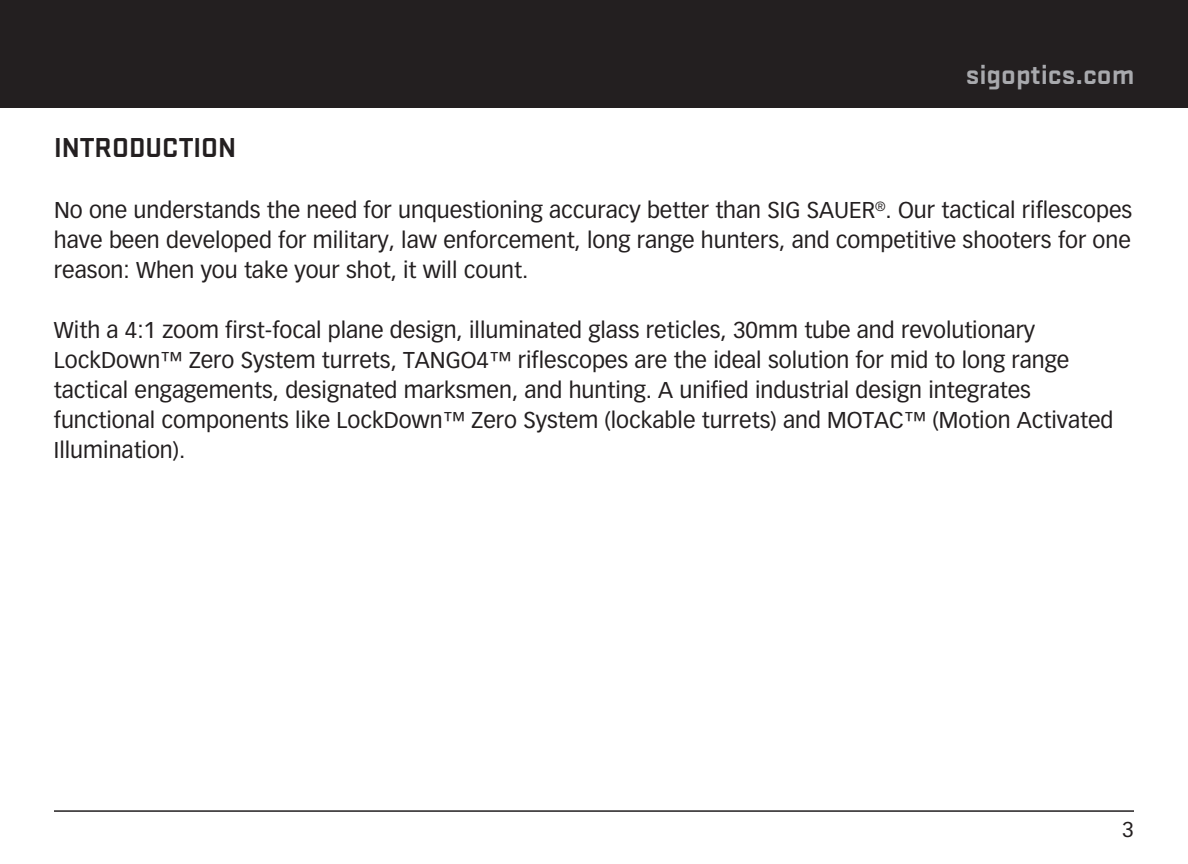
<style>
.page{position:relative;width:1188px;height:864px;background:#fff}
.page>*{position:absolute;margin:0;border:0;box-sizing:border-box;transform-origin:0 0}
.t1{font:700 28.5px "Stratum 2";color:#a8a9ad}
.t2{font:700 28.5px "Stratum 2";color:#231f20}
.t3{font:22.5px/30px "Vectora LH";color:#231f20;text-align:justify}
.t4{font:21px "Vectora LH";color:#231f20}
</style>
<div class="page">
<div style="left:0;top:0;width:1188px;height:108px;background:#231f20"></div>
<hr style="left:54px;top:810px;width:1080px;height:2px;background:#231f20">
<p class="t2" style="left:54px;top:128px;width:184px">INTRODUCTION</p>
<p class="t1" style="left:966px;top:55px;width:170px">sigoptics.com</p>
<p class="t3" style="left:54px;top:196px;width:1080px">No one understands the need for unquestioning accuracy better than SIG SAUER<sup>®</sup>. Our tactical riflescopes have been developed for military, law enforcement, long range hunters, and competitive shooters for one reason: When you take your shot, it will count.</p>
<p class="t3" style="left:54px;top:316px;width:1061px;text-align:left">With a 4:1 zoom first-focal plane design, illuminated glass reticles, 30mm tube and revolutionary LockDown™ Zero System turrets, TANGO4™ riflescopes are the ideal solution for mid to long range tactical engagements, designated marksmen, and hunting. A unified industrial design integrates functional components like LockDown™ Zero System (lockable turrets) and MOTAC™ (Motion Activated Illumination).</p>
<p class="t4" style="left:1122px;top:817px;width:13px">3</p>
</div>
